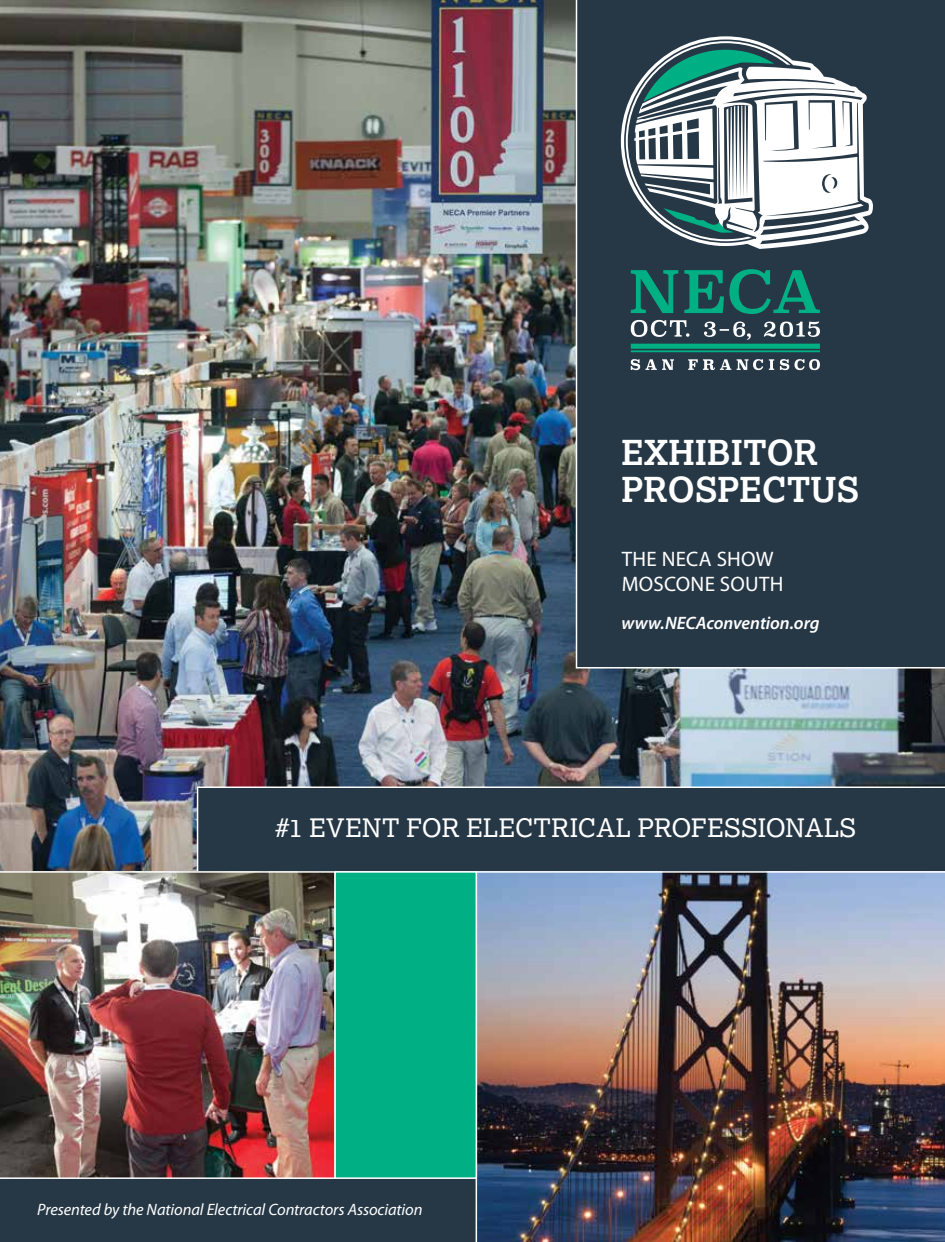
<style>
.page{position:relative;width:945px;height:1242px;background:#fff}
.page>*{position:absolute;margin:0;border:0;box-sizing:border-box;transform-origin:0 0}
.t1{font:700 34.5px/37.5px "Lexia";color:#fff}
.t2{font:25.5px "Lexia";letter-spacing:.01em;color:#fff}
.t3{font:21px/25.2px "Myriad Pro";letter-spacing:.015em;color:#fff}
.t4{font:italic 600 18px "Myriad Pro";letter-spacing:-.005em;color:#fff}
.t5{font:italic 16.5px "Myriad Pro";letter-spacing:-.005em;color:#fff}
</style>
<div class="page">
<div style="left:0;top:1178px;width:644px;height:64px;background:#263746"></div>
<img style="left:0;top:0;width:945px;height:871px">
<svg style="left:576px;top:0;width:369px;height:669px;background:#3f525d"></svg>
<div style="left:197px;top:787px;width:748px;height:84px;background:#263746"></div>
<img style="left:476px;top:871px;width:469px;height:371px">
<div style="left:334px;top:871px;width:143px;height:308px;background:#00b085;border:2px solid #fff"></div>
<img style="left:0;top:871px;width:336px;height:308px">
<h1 class="t1" style="left:622px;top:433px;width:239px">EXHIBITOR<br>PROSPECTUS</h1>
<p class="t3" style="left:622px;top:546px;width:163px">THE NECA SHOW<br>MOSCONE SOUTH</p>
<p class="t4" style="left:622px;top:612px;width:199px">www.NECAconvention.org</p>
<h2 class="t2" style="left:275px;top:812px;width:583px">#1 EVENT FOR ELECTRICAL PROFESSIONALS</h2>
<p class="t5" style="left:37px;top:1199px;width:387px">Presented by the National Electrical Contractors Association</p>
</div>
